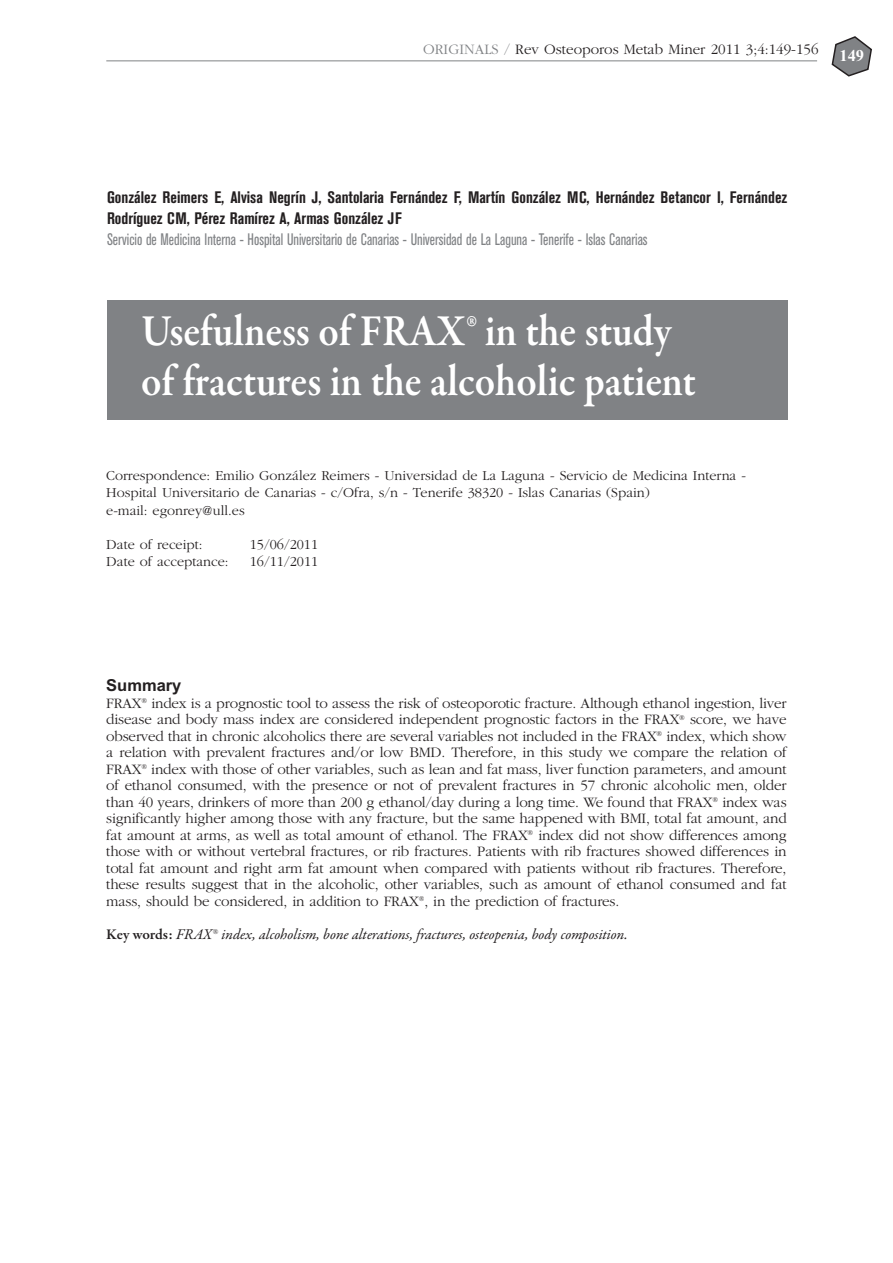
<style>
.page{position:relative;width:893px;height:1263px;background:#fff}
.page>*{position:absolute;margin:0;border:0;box-sizing:border-box;transform-origin:0 0}
.t1{font:600 45px/49.5px "Garamond Premr Pro";color:#fff;scale:.9 1}
.t2{font:700 condensed 16.5px/21px "Akzidenz Grotesk BE";color:#231f20}
.t3{font:condensed 16.5px "Akzidenz Grotesk BE";color:#808285;scale:.9 1}
.t4{font:700 16.5px "Arial";color:#231f20}
.t5{font:700 16.5px "Times New Roman";color:#fff}
.t6{font:300 15px/16.5px "Garamond";letter-spacing:-.01em;color:#231f20;text-align:justify}
.t7{font:italic 15px "Garamond Premr Pro";color:#231f20}
.t8{font:300 14.25px/17.1px "Garamond";color:#231f20}
.s1{color:#808285}
.s2{font-weight:600;font-style:normal}
</style>
<div class="page">
<div style="left:107px;top:300px;width:680px;height:119px;background:#808285"></div>
<svg style="left:832px;top:36px;width:40px;height:41px"></svg>
<hr style="left:106px;top:60px;width:711px;height:1px;background:#808285">
<p class="t6" style="left:423px;top:42px;width:397px"><span class="s1">ORIGINALS /</span> Rev Osteoporos Metab Miner 2011 3;4:149-156</p>
<p class="t5" style="left:839px;top:46px;width:26px">149</p>
<p class="t2" style="left:107px;top:188px;width:682px">González Reimers E, Alvisa Negrín J, Santolaria Fernández F, Martín González MC, Hernández Betancor I, Fernández<br>Rodríguez CM, Pérez Ramírez A, Armas González JF</p>
<p class="t3" style="left:107px;top:233px;width:602px">Servicio de Medicina Interna - Hospital Universitario de Canarias - Universidad de La Laguna - Tenerife - Islas Canarias</p>
<h1 class="t1" style="left:141px;top:310px;width:618px">Usefulness of FRAX® in the study of fractures in the alcoholic patient</h1>
<p class="t8" style="left:106px;top:468px;width:641px">Correspondence: Emilio González Reimers - Universidad de La Laguna - Servicio de Medicina Interna -<br>Hospital Universitario de Canarias - c/Ofra, s/n - Tenerife 38320 - Islas Canarias (Spain)<br>e-mail: egonrey@ull.es</p>
<p class="t8" style="left:106px;top:537px;width:98px">Date of receipt:</p>
<p class="t8" style="left:250px;top:537px;width:70px">15/06/2011</p>
<p class="t8" style="left:106px;top:554px;width:124px">Date of acceptance:</p>
<p class="t8" style="left:250px;top:554px;width:70px">16/11/2011</p>
<p class="t4" style="left:106px;top:680px;width:77px">Summary</p>
<p class="t6" style="left:106px;top:696px;width:682px">FRAX<sup>®</sup> index is a prognostic tool to assess the risk of osteoporotic fracture. Although ethanol ingestion, liver disease and body mass index are considered independent prognostic factors in the FRAX<sup>®</sup> score, we have observed that in chronic alcoholics there are several variables not included in the FRAX<sup>®</sup> index, which show a relation with prevalent fractures and/or low BMD. Therefore, in this study we compare the relation of FRAX<sup>®</sup> index with those of other variables, such as lean and fat mass, liver function parameters, and amount of ethanol consumed, with the presence or not of prevalent fractures in 57 chronic alcoholic men, older than 40 years, drinkers of more than 200 g ethanol/day during a long time. We found that FRAX<sup>®</sup> index was significantly higher among those with any fracture, but the same happened with BMI, total fat amount, and fat amount at arms, as well as total amount of ethanol. The FRAX<sup>®</sup> index did not show differences among those with or without vertebral fractures, or rib fractures. Patients with rib fractures showed differences in total fat amount and right arm fat amount when compared with patients without rib fractures. Therefore, these results suggest that in the alcoholic, other variables, such as amount of ethanol consumed and fat mass, should be considered, in addition to FRAX<sup>®</sup>, in the prediction of fractures.</p>
<p class="t7" style="left:106px;top:928px;width:523px"><span class="s2">Key words:</span> FRAX<sup>®</sup> index, alcoholism, bone alterations, fractures, osteopenia, body composition.</p>
</div>
